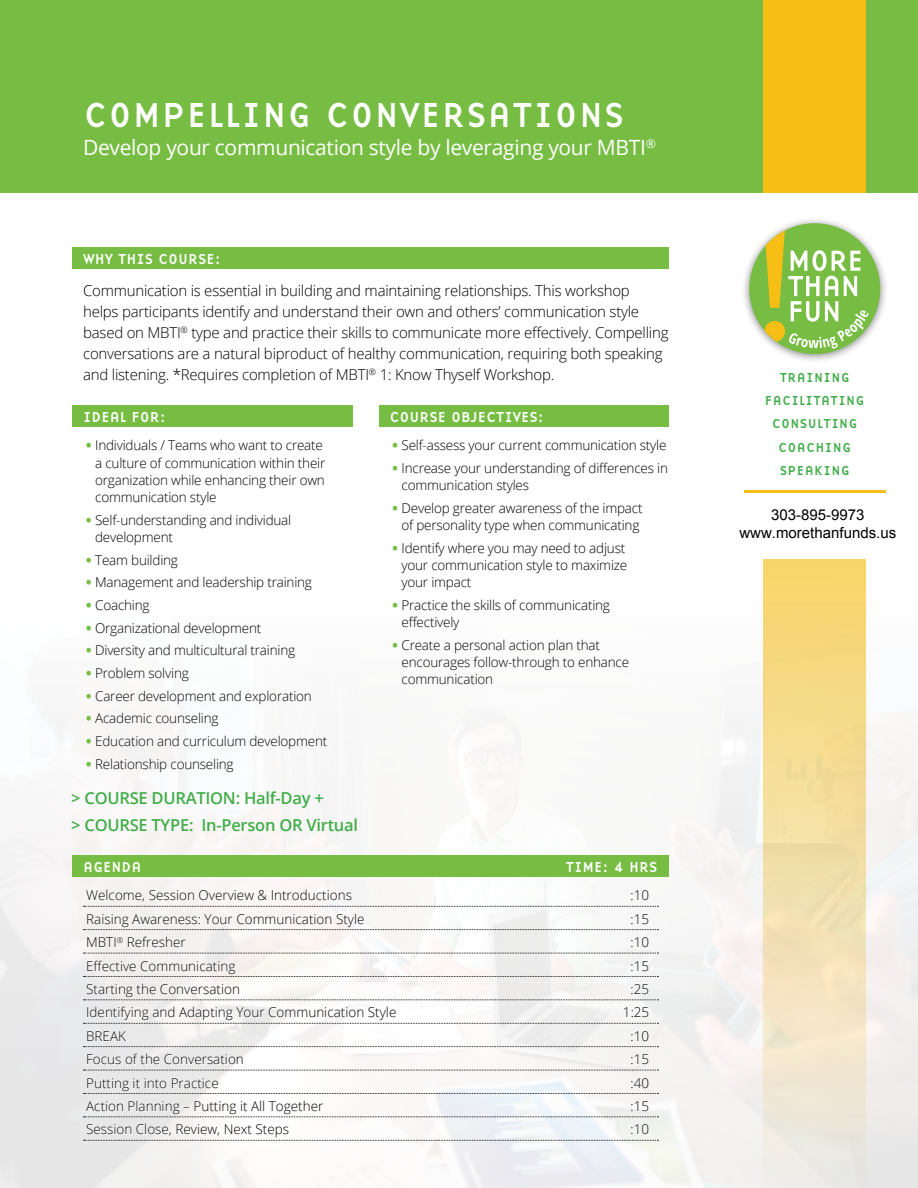
<style>
.page{position:relative;width:918px;height:1188px;background:#fff}
.page>*{position:absolute;margin:0;border:0;box-sizing:border-box;transform-origin:0 0}
.t1{font:36px "Base Nine";letter-spacing:.025em;color:#fff}
.t2{font:21px "Open Sans";letter-spacing:-.015em;color:#fff}
.t3{font:600 16.5px/27.3px "Open Sans";letter-spacing:-.015em;color:#41ad49}
.t4{font:300 15px/21px "Open Sans";letter-spacing:-.015em;color:#000}
.t5{font:15px "Base Nine";color:#fff}
.t6{font:15px/18.6px "Arial";color:#000;text-align:center}
.t7{font:300 13.5px/17.2px "Open Sans";letter-spacing:-.015em;color:#000}
.t8{font:13.5px/23.4px "Base Nine";letter-spacing:.025em;color:#41ad49;text-align:center}
.s1{font-weight:800;color:#77bd43}
</style>
<div class="page">
<img style="left:0;top:594px;width:918px;height:594px">
<div style="left:0;top:0;width:918px;height:192px;background:#77bd43"></div>
<div style="left:764px;top:0;width:102px;height:192px;background:#f7be16"></div>
<div style="left:72px;top:248px;width:597px;height:21px;background:#77bd43"></div>
<div style="left:72px;top:406px;width:281px;height:21px;background:#77bd43"></div>
<svg style="left:86px;top:600px;width:64px;height:14px"></svg>
<svg style="left:86px;top:622px;width:175px;height:14px"></svg>
<svg style="left:86px;top:645px;width:209px;height:14px"></svg>
<svg style="left:86px;top:667px;width:103px;height:15px"></svg>
<svg style="left:86px;top:690px;width:225px;height:14px"></svg>
<svg style="left:86px;top:713px;width:133px;height:14px"></svg>
<svg style="left:86px;top:735px;width:241px;height:15px"></svg>
<svg style="left:86px;top:758px;width:148px;height:14px"></svg>
<div style="left:379px;top:406px;width:290px;height:21px;background:#77bd43"></div>
<svg style="left:393px;top:599px;width:217px;height:32px"></svg>
<svg style="left:393px;top:639px;width:236px;height:46px"></svg>
<div style="left:72px;top:855px;width:597px;height:21px;background:#77bd43"></div>
<svg style="left:84px;top:889px;width:574px;height:18px"></svg>
<svg style="left:84px;top:913px;width:574px;height:17px"></svg>
<svg style="left:84px;top:937px;width:574px;height:17px"></svg>
<svg style="left:84px;top:960px;width:574px;height:17px"></svg>
<svg style="left:84px;top:984px;width:574px;height:16px"></svg>
<svg style="left:84px;top:1007px;width:574px;height:17px"></svg>
<svg style="left:84px;top:1031px;width:574px;height:16px"></svg>
<svg style="left:84px;top:1054px;width:574px;height:17px"></svg>
<svg style="left:84px;top:1077px;width:574px;height:17px"></svg>
<svg style="left:84px;top:1101px;width:574px;height:16px"></svg>
<svg style="left:84px;top:1124px;width:574px;height:17px"></svg>
<hr style="left:744px;top:490px;width:142px;height:3px;background:#f7be16">
<div style="left:741px;top:216px;width:147px;height:147px;background:#000;opacity:.45"></div>
<div style="left:749px;top:223px;width:131px;height:131px;background:#77bd43;border-radius:50%"></div>
<svg style="left:764px;top:230px;width:105px;height:119px"></svg>
<div style="left:764px;top:559px;width:102px;height:629px;background:linear-gradient(to bottom,#f8d56a,#eeeae9)"></div>
<h1 class="t1" style="left:83px;top:89px;width:542px">COMPELLING CONVERSATIONS</h1>
<h2 class="t2" style="left:83px;top:133px;width:574px">Develop your communication style by leveraging your MBTI<sup>®</sup></h2>
<p class="t5" style="left:83px;top:249px;width:140px">WHY THIS COURSE:</p>
<p class="t4" style="left:83px;top:280px;width:587px">Communication is essential in building and maintaining relationships. This workshop helps participants identify and understand their own and others’ communication style based on MBTI<sup>®</sup> type and practice their skills to communicate more effectively. Compelling conversations are a natural biproduct of healthy communication, requiring both speaking and listening. *Requires completion of MBTI<sup>®</sup> 1: Know Thyself Workshop.</p>
<p class="t5" style="left:83px;top:407px;width:85px">IDEAL FOR:</p>
<p class="t7" style="left:95px;top:437px;width:232px;text-indent:-9px"><span class="s1">•</span> Individuals / Teams who want to create a culture of communication within their organization while enhancing their own communication style</p>
<p class="t7" style="left:95px;top:511px;width:198px;text-indent:-9px"><span class="s1">•</span> Self-understanding and individual development</p>
<p class="t7" style="left:86px;top:551px;width:93px"><span class="s1">•</span> Team building</p>
<p class="t7" style="left:86px;top:574px;width:227px"><span class="s1">•</span> Management and leadership training</p>
<p class="t7" style="left:86px;top:596px;width:65px"><span class="s1">•</span> Coaching</p>
<p class="t7" style="left:86px;top:619px;width:177px"><span class="s1">•</span> Organizational development</p>
<p class="t7" style="left:86px;top:641px;width:211px"><span class="s1">•</span> Diversity and multicultural training</p>
<p class="t7" style="left:86px;top:664px;width:104px"><span class="s1">•</span> Problem solving</p>
<p class="t7" style="left:86px;top:687px;width:227px"><span class="s1">•</span> Career development and exploration</p>
<p class="t7" style="left:86px;top:709px;width:134px"><span class="s1">•</span> Academic counseling</p>
<p class="t7" style="left:86px;top:732px;width:243px"><span class="s1">•</span> Education and curriculum development</p>
<p class="t7" style="left:86px;top:755px;width:149px"><span class="s1">•</span> Relationship counseling</p>
<p class="t5" style="left:390px;top:407px;width:157px">COURSE OBJECTIVES:</p>
<p class="t7" style="left:393px;top:437px;width:276px"><span class="s1">•</span> Self-assess your current communication style</p>
<p class="t7" style="left:402px;top:459px;width:268px;text-indent:-9px"><span class="s1">•</span> Increase your understanding of differences in communication styles</p>
<p class="t7" style="left:393px;top:499px;width:252px;text-align:center"><span class="s1">•</span> Develop greater awareness of the impact of personality type when communicating</p>
<p class="t7" style="left:402px;top:539px;width:227px;text-indent:-9px"><span class="s1">•</span> Identify where you may need to adjust your communication style to maximize your impact</p>
<p class="t7" style="left:402px;top:596px;width:210px;text-indent:-9px"><span class="s1">•</span> Practice the skills of communicating effectively</p>
<p class="t7" style="left:402px;top:636px;width:229px;text-indent:-9px"><span class="s1">•</span> Create a personal action plan that encourages follow-through to enhance communication</p>
<p class="t3" style="left:71px;top:784px;width:288px">&gt; COURSE DURATION: Half-Day +<br>&gt; COURSE TYPE: In-Person OR Virtual</p>
<p class="t5" style="left:83px;top:856px;width:60px">AGENDA</p>
<p class="t5" style="left:566px;top:856px;width:93px">TIME: 4 HRS</p>
<p class="t7" style="left:86px;top:887px;width:267px">Welcome, Session Overview &amp; Introductions</p>
<p class="t7" style="left:631px;top:887px;width:20px">:10</p>
<p class="t7" style="left:86px;top:910px;width:280px">Raising Awareness: Your Communication Style</p>
<p class="t7" style="left:631px;top:910px;width:20px">:15</p>
<p class="t7" style="left:86px;top:933px;width:101px">MBTI<sup>®</sup> Refresher</p>
<p class="t7" style="left:631px;top:933px;width:20px">:10</p>
<p class="t7" style="left:86px;top:957px;width:151px">Effective Communicating</p>
<p class="t7" style="left:631px;top:957px;width:20px">:15</p>
<p class="t7" style="left:86px;top:980px;width:155px">Starting the Conversation</p>
<p class="t7" style="left:631px;top:980px;width:20px">:25</p>
<p class="t7" style="left:86px;top:1004px;width:312px">Identifying and Adapting Your Communication Style</p>
<p class="t7" style="left:623px;top:1004px;width:28px">1:25</p>
<p class="t7" style="left:86px;top:1027px;width:41px">BREAK</p>
<p class="t7" style="left:631px;top:1027px;width:20px">:10</p>
<p class="t7" style="left:86px;top:1050px;width:159px">Focus of the Conversation</p>
<p class="t7" style="left:631px;top:1050px;width:20px">:15</p>
<p class="t7" style="left:86px;top:1074px;width:134px">Putting it into Practice</p>
<p class="t7" style="left:631px;top:1074px;width:20px">:40</p>
<p class="t7" style="left:86px;top:1097px;width:239px">Action Planning – Putting it All Together</p>
<p class="t7" style="left:631px;top:1097px;width:20px">:15</p>
<p class="t7" style="left:86px;top:1121px;width:205px">Session Close, Review, Next Steps</p>
<p class="t7" style="left:631px;top:1121px;width:20px">:10</p>
<p class="t8" style="left:765px;top:365px;width:101px">TRAINING<br>FACILITATING<br>CONSULTING<br>COACHING<br>SPEAKING</p>
<p class="t6" style="left:739px;top:505px;width:158px">303-895-9973 www.morethanfunds.us</p>
</div>
